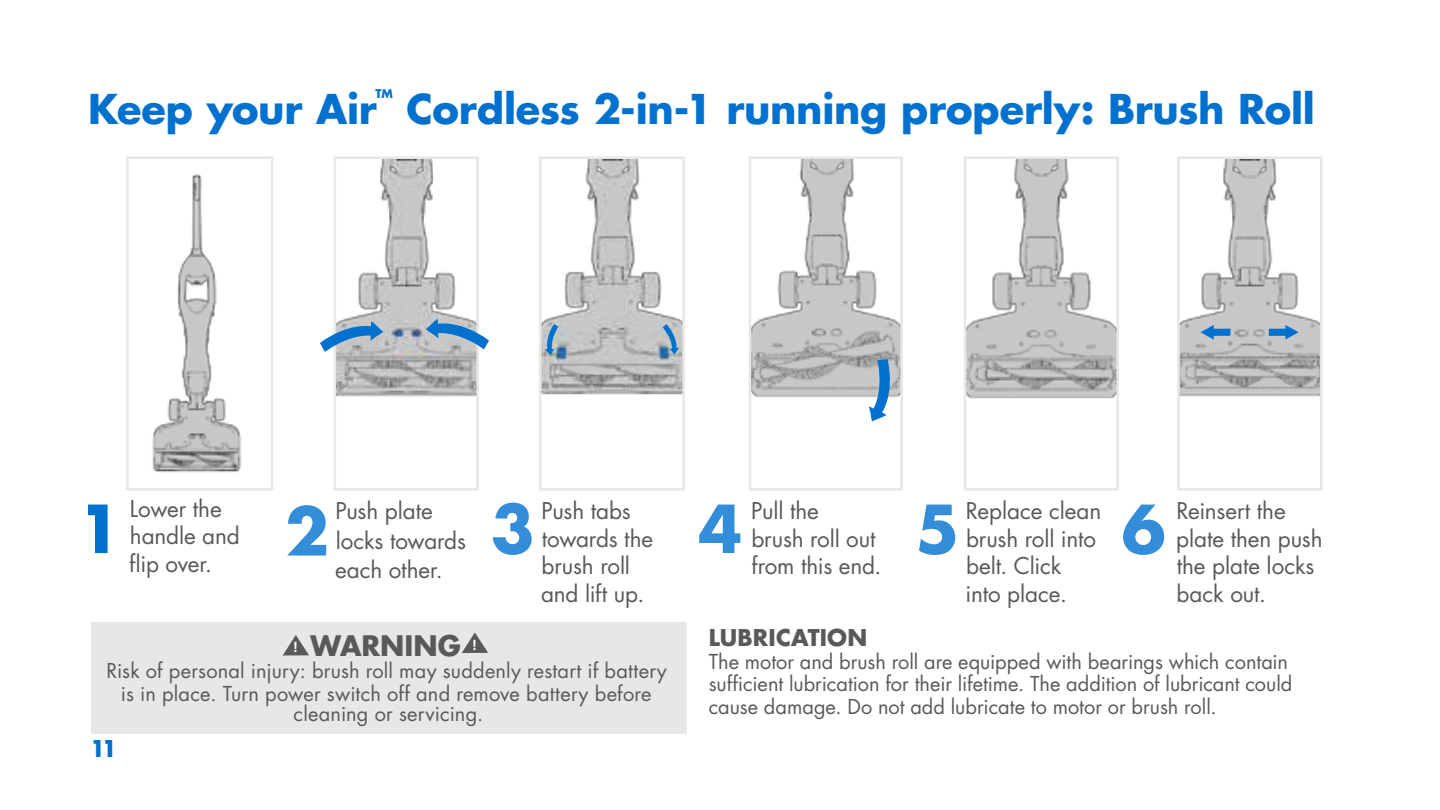
<style>
.page{position:relative;width:1440px;height:810px;background:#fff}
.page>*{position:absolute;margin:0;border:0;box-sizing:border-box;transform-origin:0 0}
.t1{font:700 64.25px "Futura";color:#338dd8}
.t2{font:700 64.25px "Futura";color:#0071ce}
.t3{font:700 40px "Futura";letter-spacing:-.01em;color:#0071ce}
.t4{font:700 27.5px "Futura";color:#58595b}
.t5{font:22.5px/27.5px "Futura";letter-spacing:-.005em;color:#58595b}
.t6{font:700 22.5px "Futura";letter-spacing:.01em;color:#58595b}
.t7{font:700 22.5px "Futura";color:#0071ce}
.t8{font:20px/22.5px "Futura";color:#58595b;text-align:center}
.t9{font:700 condensed 14.25px "Helvetica Neue";color:#fff}
.t10{font:700 11.75px "Futura";color:#0071ce}
</style>
<div class="page">
<img style="left:337px;top:159px;width:139px;height:238px">
<div style="left:334px;top:156px;width:145px;height:335px;border:2px solid #e6e7e8"></div>
<img style="left:1180px;top:159px;width:139px;height:238px">
<div style="left:1177px;top:156px;width:145px;height:335px;border:2px solid #e6e7e8"></div>
<img style="left:542px;top:159px;width:140px;height:236px">
<div style="left:539px;top:156px;width:146px;height:335px;border:2px solid #e6e7e8"></div>
<img style="left:752px;top:159px;width:148px;height:263px">
<div style="left:749px;top:156px;width:154px;height:335px;border:2px solid #e6e7e8"></div>
<img style="left:967px;top:159px;width:149px;height:240px">
<div style="left:964px;top:156px;width:155px;height:335px;border:2px solid #e6e7e8"></div>
<div style="left:91px;top:622px;width:596px;height:112px;background:#e6e7e8"></div>
<svg style="left:462px;top:632px;width:26px;height:21px"></svg>
<svg style="left:282px;top:635px;width:27px;height:21px"></svg>
<img style="left:126px;top:156px;width:147px;height:328px">
<svg style="left:320px;top:321px;width:63px;height:31px;background:#8bb0cf"></svg>
<svg style="left:426px;top:319px;width:63px;height:30px;background:#87aece"></svg>
<svg style="left:869px;top:359px;width:26px;height:62px"></svg>
<svg style="left:662px;top:324px;width:17px;height:30px"></svg>
<svg style="left:545px;top:324px;width:13px;height:31px"></svg>
<svg style="left:1201px;top:325px;width:29px;height:15px"></svg>
<svg style="left:1269px;top:325px;width:30px;height:15px"></svg>
<h2 class="t3" style="left:88px;top:83px;width:290px">Keep your Air</h2>
<p class="t10" style="left:375px;top:86px;width:19px">TM</p>
<h2 class="t3" style="left:407px;top:83px;width:910px">Cordless 2-in-1 running properly: Brush Roll</h2>
<p class="t5" style="left:130px;top:495px;width:112px">Lower the handle and flip over.</p>
<p class="t5" style="left:541px;top:497px;width:114px">Push tabs towards the brush roll and lift up.</p>
<p class="t5" style="left:751px;top:497px;width:132px">Pull the<br>brush roll out from this end.</p>
<p class="t5" style="left:335px;top:497px;width:132px;line-height:29.2px">Push plate locks towards each other.</p>
<p class="t5" style="left:966px;top:497px;width:137px">Replace clean brush roll into belt. Click into place.</p>
<p class="t5" style="left:1176px;top:497px;width:148px">Reinsert the plate then push the plate locks back out.</p>
<h1 class="t2" style="left:78px;top:486px;width:46px">1</h1>
<h1 class="t1" style="left:285px;top:489px;width:46px">2</h1>
<h1 class="t1" style="left:491px;top:486px;width:46px">3</h1>
<h1 class="t1" style="left:698px;top:486px;width:46px">4</h1>
<h1 class="t1" style="left:915px;top:486px;width:46px">5</h1>
<h1 class="t1" style="left:1122px;top:486px;width:46px">6</h1>
<h3 class="t4" style="left:311px;top:627px;width:152px">WARNING</h3>
<p class="t8" style="left:106px;top:660px;width:562px">Risk of personal injury: brush roll may suddenly restart if battery is in place. Turn power switch off and remove battery before</p>
<p class="t8" style="left:294px;top:702px;width:191px">cleaning or servicing.</p>
<p class="t9" style="left:473px;top:636px;width:6px">!</p>
<p class="t9" style="left:293px;top:639px;width:6px">!</p>
<p class="t7" style="left:90px;top:733px;width:29px">11</p>
<p class="t6" style="left:709px;top:623px;width:160px">LUBRICATION</p>
<p class="t8" style="left:709px;top:650px;width:585px;text-align:left">The motor and brush roll are equipped with bearings which contain sufficient lubrication for their lifetime. The addition of lubricant could cause damage. Do not add lubricate to motor or brush roll.</p>
</div>
